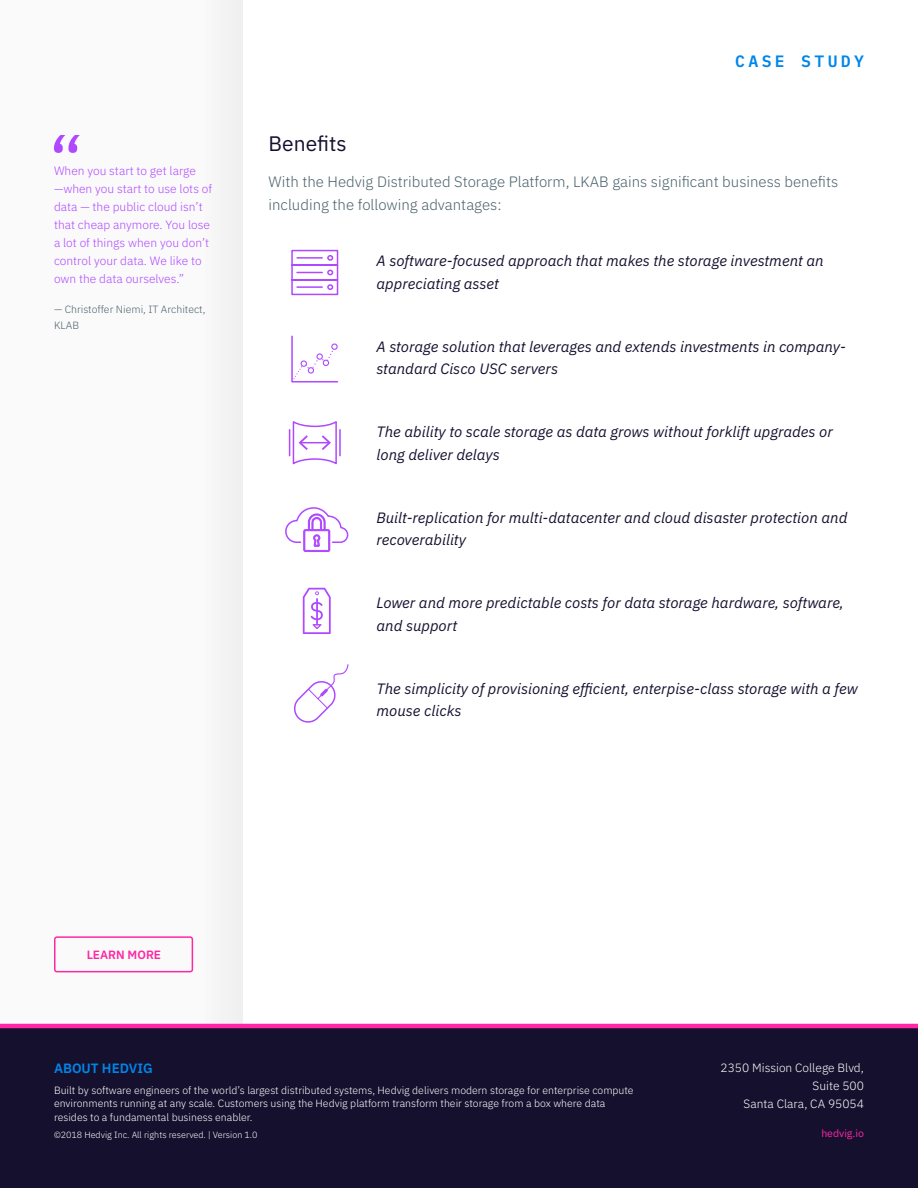
<style>
.page{position:relative;width:918px;height:1188px;background:#fff}
.page>*{position:absolute;margin:0;border:0;box-sizing:border-box;transform-origin:0 0}
.t1{font:21px "IBM Plex Sans";color:#16102f}
.t2{font:600 16.5px "IBM Plex Mono";letter-spacing:.2em;color:#0086e9}
.t3{font:italic 15px/22.5px "IBM Plex Sans";color:#16102f}
.t4{font:300 15px/22.5px "IBM Plex Sans";color:#4a616b}
.t5{font:600 13.5px "IBM Plex Sans";color:#0086e9}
.t6{font:300 12px/18px "IBM Plex Sans";color:#af48ff}
.t7{font:300 12px/18px "IBM Plex Sans";color:#fff;text-align:right}
.t8{font:600 12px "IBM Plex Sans";color:#ff27a5}
.t9{font:300 10.5px/13.5px "IBM Plex Sans";color:#fff}
.t10{font:300 10.5px/16.5px "IBM Plex Sans";color:#4a616b}
.t11{font:10.5px "IBM Plex Sans";color:#ff27a5}
.t12{font:300 9px "IBM Plex Sans";color:#fff}
</style>
<div class="page">
<div style="left:0;top:0;width:243px;height:1188px;background:#fafafa"></div>
<div style="left:204px;top:0;width:44px;height:1188px;background:#f4f3f4"></div>
<div style="left:243px;top:0;width:675px;height:1188px;background:#fff"></div>
<div style="left:0;top:1026px;width:918px;height:162px;background:#16102f"></div>
<hr style="left:0;top:1024px;width:918px;height:4px;background:#ff27a5">
<svg style="left:54px;top:135px;width:26px;height:18px"></svg>
<svg style="left:291px;top:249px;width:48px;height:47px"></svg>
<svg style="left:291px;top:335px;width:48px;height:48px"></svg>
<div style="left:331px;top:343px;width:7px;height:7px;border:1px solid #af48ff;border-radius:50%"></div>
<svg style="left:288px;top:421px;width:53px;height:44px"></svg>
<svg style="left:285px;top:507px;width:64px;height:45px"></svg>
<svg style="left:303px;top:588px;width:28px;height:46px"></svg>
<svg style="left:294px;top:664px;width:55px;height:59px"></svg>
<div style="left:54px;top:936px;width:139px;height:36px;border:2px solid #ff27a5;border-radius:2px"></div>
<p class="t6" style="left:54px;top:160px;width:160px">When you start to get large —when you start to use lots of data — the public cloud isn’t that cheap anymore. You lose a lot of things when you don’t control your data. We like to own the data ourselves.”</p>
<p class="t10" style="left:54px;top:300px;width:153px">— Christoffer Niemi, IT Architect,<br>KLAB</p>
<p class="t2" style="left:735px;top:48px;width:130px">CASE STUDY</p>
<h1 class="t1" style="left:268px;top:128px;width:80px">Benefits</h1>
<p class="t4" style="left:268px;top:170px;width:571px">With the Hedvig Distributed Storage Platform, LKAB gains significant business benefits including the following advantages:</p>
<p class="t3" style="left:376px;top:248px;width:449px">A software-focused approach that makes the storage investment an appreciating asset</p>
<p class="t3" style="left:376px;top:334px;width:471px">A storage solution that leverages and extends investments in company&shy;standard Cisco USC servers</p>
<p class="t3" style="left:376px;top:419px;width:458px">The ability to scale storage as data grows without forklift upgrades or long deliver delays</p>
<p class="t3" style="left:376px;top:505px;width:472px">Built-replication for multi-datacenter and cloud disaster protection and recoverability</p>
<p class="t3" style="left:376px;top:590px;width:469px">Lower and more predictable costs for data storage hardware, software, and support</p>
<p class="t3" style="left:376px;top:676px;width:483px">The simplicity of provisioning efficient, enterpise-class storage with a few mouse clicks</p>
<p class="t8" style="left:87px;top:945px;width:76px">LEARN MORE</p>
<p class="t5" style="left:54px;top:1058px;width:100px">ABOUT HEDVIG</p>
<p class="t9" style="left:54px;top:1082px;width:581px">Built by software engineers of the world’s largest distributed systems, Hedvig delivers modern storage for enterprise compute environments running at any scale. Customers using the Hedvig platform transform their storage from a box where data resides to a fundamental business enabler.</p>
<p class="t12" style="left:54px;top:1128px;width:205px">©2018 Hedvig Inc. All rights reserved. | Version 1.0</p>
<p class="t7" style="left:721px;top:1058px;width:145px">2350 Mission College Blvd,<br>Suite 500<br>Santa Clara, CA 95054</p>
<p class="t11" style="left:821px;top:1125px;width:44px">hedvig.io</p>
</div>
